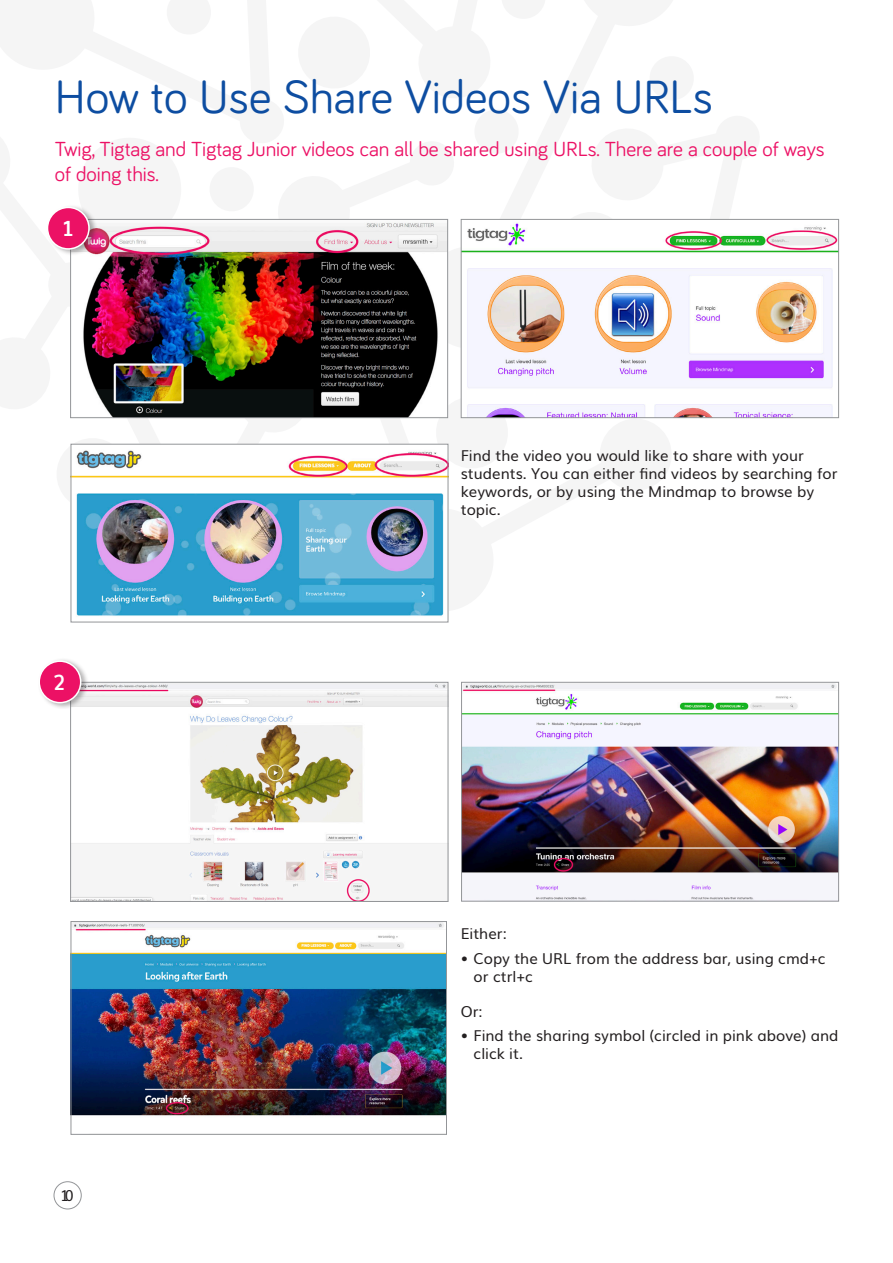
<style>
.page{position:relative;width:893px;height:1263px;background:#fff}
.page>*{position:absolute;margin:0;border:0;box-sizing:border-box;transform-origin:0 0}
.H2_-_Blue_Bariol_32{font:48px "Bariol";color:#0d4da1}
.Subhead_14pt_pink{font:21px/25.2px "Bariol";color:#ec1165}
.Number_circles{font:700 21px "Muli";color:#fff}
.Body_-_General_Parag{font:15px/18px "Muli";color:#231f20}
</style>
<div class="page">
<svg style="left:70px;top:218px;width:690px;height:402px"></svg>
<div style="left:54px;top:1181px;width:27px;height:28px;border:1px solid #939598;border-radius:50%"></div>
<img style="left:72px;top:684px;width:374px;height:216px">
<div style="left:70px;top:682px;width:378px;height:220px;border:1px solid #939598"></div>
<img style="left:463px;top:221px;width:374px;height:195px">
<div style="left:461px;top:219px;width:378px;height:199px;border:1px solid #939598"></div>
<img style="left:463px;top:684px;width:374px;height:215px">
<div style="left:461px;top:682px;width:378px;height:219px;border:1px solid #939598"></div>
<img style="left:72px;top:221px;width:374px;height:195px">
<div style="left:70px;top:219px;width:378px;height:199px;border:1px solid #939598"></div>
<div style="left:46px;top:204px;width:52px;height:52px;background:#231f20;opacity:.35"></div>
<div style="left:48px;top:207px;width:41px;height:42px;background:#ec1165;border-radius:50%"></div>
<div style="left:47px;top:207px;width:43px;height:43px;border:2px solid #fff;border-radius:50%"></div>
<div style="left:38px;top:657px;width:52px;height:52px;background:#231f20;opacity:.35"></div>
<div style="left:39px;top:661px;width:42px;height:42px;background:#ec1165;border-radius:50%"></div>
<div style="left:38px;top:660px;width:43px;height:43px;border:2px solid #fff;border-radius:50%"></div>
<img style="left:73px;top:446px;width:373px;height:174px">
<div style="left:71px;top:444px;width:377px;height:178px;border:1px solid #939598"></div>
<img style="left:73px;top:923px;width:372px;height:193px">
<div style="left:71px;top:921px;width:376px;height:214px;border:1px solid #939598"></div>
<p class="H2_-_Blue_Bariol_32" style="left:55px;top:65px;width:660px">How to Use Share Videos Via URLs</p>
<p class="Subhead_14pt_pink" style="left:55px;top:135px;width:771px">Twig, Tigtag and Tigtag Junior videos can all be shared using URLs. There are a couple of ways of doing this.</p>
<p class="Number_circles" style="left:62px;top:211px;width:15px">1</p>
<p class="Number_circles" style="left:53px;top:665px;width:15px">2</p>
<p class="Body_-_General_Parag" style="left:60px;top:1185px;width:15px">10</p>
<p class="Body_-_General_Parag" style="left:461px;top:446px;width:378px">Find the video you would like to share with your students. You can either find videos by searching for keywords, or by using the Mindmap to browse by topic.</p>
<p class="Body_-_General_Parag" style="left:461px;top:923px;width:47px">Either:</p>
<p class="Body_-_General_Parag" style="left:474px;top:948px;width:354px;text-indent:-13px">• Copy the URL from the address bar, using cmd+c or ctrl+c</p>
<p class="Body_-_General_Parag" style="left:461px;top:1001px;width:23px">Or:</p>
<p class="Body_-_General_Parag" style="left:474px;top:1026px;width:366px;text-indent:-13px">• Find the sharing symbol (circled in pink above) and click it.</p>
</div>
